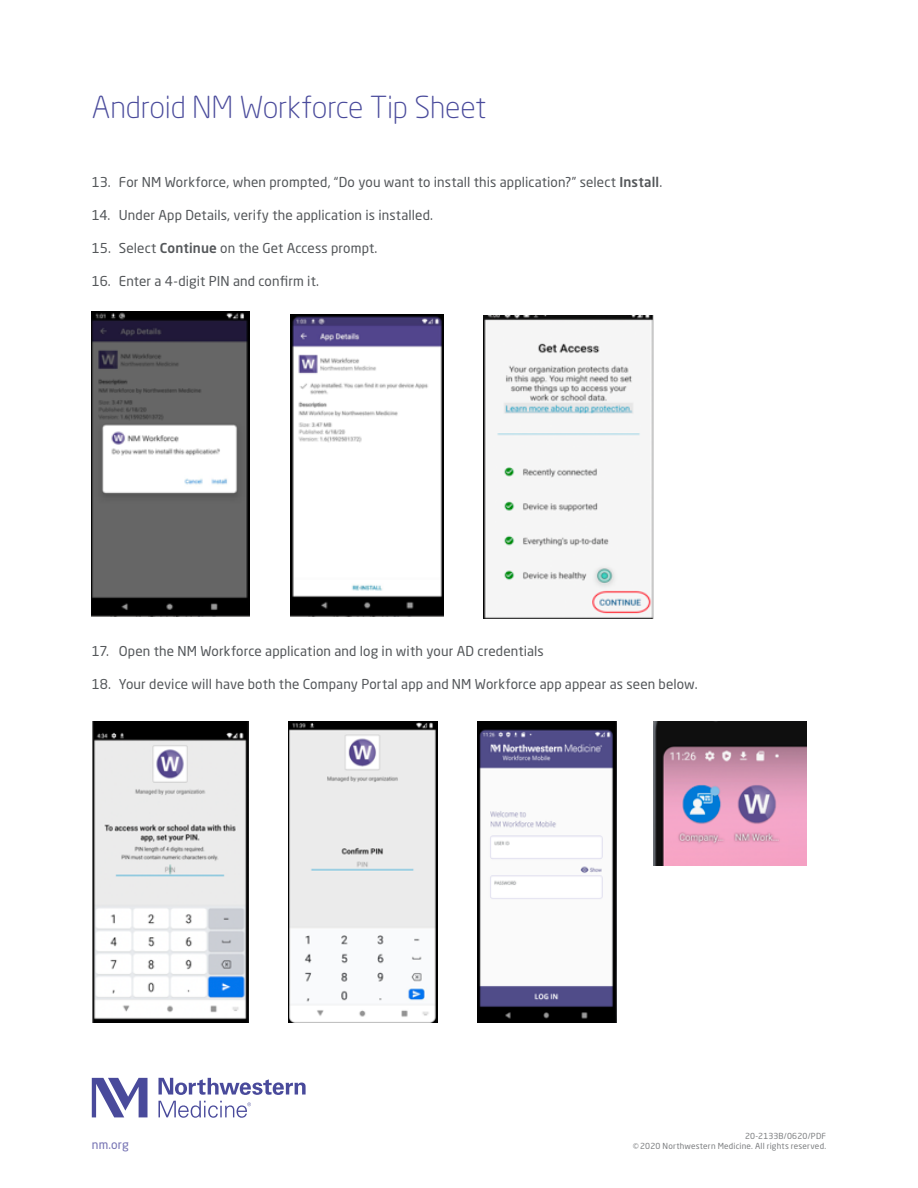
<style>
.page{position:relative;width:918px;height:1188px;background:#fff}
.page>*{position:absolute;margin:0;border:0;box-sizing:border-box;transform-origin:0 0}
.NM_-_Flyer_-_Title{font:300 30px "Neo Sans Pro";letter-spacing:-.01em;color:#494a9b}
.NM_-_Body_Copy{font:13.5px "Neo Sans Pro";letter-spacing:.01em;color:#54575a}
.NM_-_Flyer_-_Contact{font:12px "Neo Sans Pro";color:#7471b2}
.NM_-_Signature_Copyr{font:8.25px "Neo Sans Pro";letter-spacing:.02em;color:#7c7e80}
.s1{font-weight:500}
</style>
<div class="page">
<img style="left:92px;top:312px;width:157px;height:305px">
<img style="left:291px;top:314px;width:152px;height:303px">
<img style="left:484px;top:316px;width:169px;height:302px">
<img style="left:92px;top:722px;width:156px;height:300px">
<img style="left:288px;top:722px;width:149px;height:300px">
<img style="left:477px;top:722px;width:140px;height:300px">
<img style="left:653px;top:722px;width:154px;height:144px">
<svg style="left:159px;top:1078px;width:147px;height:17px"></svg>
<svg style="left:92px;top:1078px;width:56px;height:39px"></svg>
<svg style="left:159px;top:1101px;width:92px;height:17px"></svg>
<p class="NM_-_Flyer_-_Title" style="left:92px;top:89px;width:396px">Android NM Workforce Tip Sheet</p>
<p class="NM_-_Body_Copy" style="left:92px;top:174px;width:572px">13. For NM Workforce, when prompted, “Do you want to install this application?” select <span class="s1">Install</span>.</p>
<p class="NM_-_Body_Copy" style="left:92px;top:207px;width:343px">14. Under App Details, verify the application is installed.</p>
<p class="NM_-_Body_Copy" style="left:92px;top:240px;width:287px">15. Select <span class="s1">Continue</span> on the Get Access prompt.</p>
<p class="NM_-_Body_Copy" style="left:92px;top:273px;width:229px">16. Enter a 4-digit PIN and confirm it.</p>
<p class="NM_-_Body_Copy" style="left:92px;top:643px;width:453px">17. Open the NM Workforce application and log in with your AD credentials</p>
<p class="NM_-_Body_Copy" style="left:92px;top:676px;width:607px">18. Your device will have both the Company Portal app and NM Workforce app appear as seen below.</p>
<p class="NM_-_Signature_Copyr" style="left:745px;top:1131px;width:83px">20-2133B/0620/PDF</p>
<p class="NM_-_Flyer_-_Contact" style="left:92px;top:1137px;width:39px">nm.org</p>
<p class="NM_-_Signature_Copyr" style="left:633px;top:1141px;width:195px">©2020 Northwestern Medicine. All rights reserved.</p>
</div>
